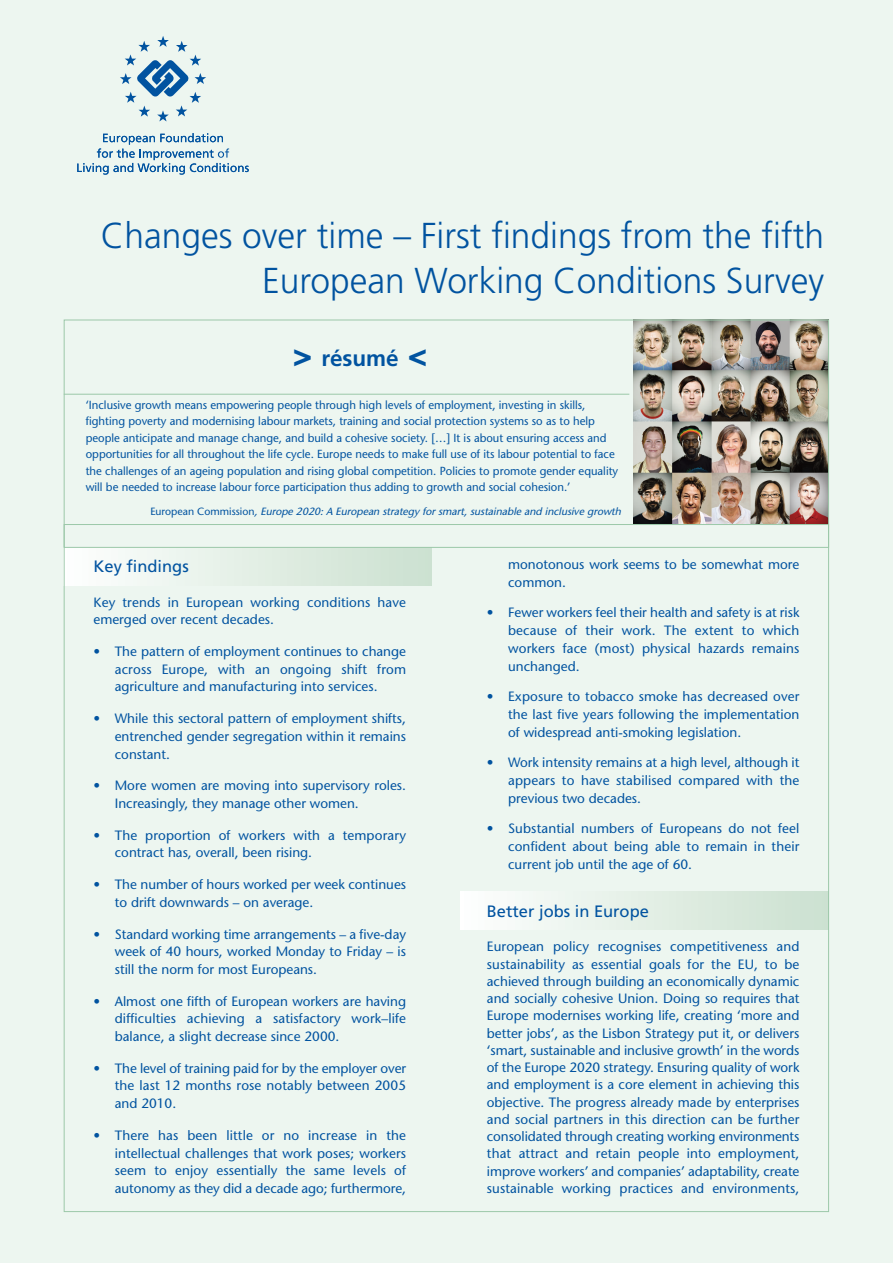
<style>
.page{position:relative;width:893px;height:1263px;background:#edf6f0}
.page>*{position:absolute;margin:0;border:0;box-sizing:border-box;transform-origin:0 0}
.t1{font:300 36px/45px "Frutiger";color:#0153a0;text-align:right}
.t2{font:700 22.5px "Frutiger";color:#0153a0}
.t3{font:16.5px "Frutiger";color:#0153a0}
.t4{font:13.5px/17.7px "Stone Sans";color:#0153a0;text-align:justify}
.t5{font:11.7px/16.5px "Stone Sans";color:#0153a0}
.t6{font:italic 10.5px "Stone Sans";color:#0153a0}
.s1{font-weight:900;font-size:32.55px}
.s2{font-style:normal}
</style>
<div class="page">
<div style="left:64px;top:547px;width:368px;height:38px;background:linear-gradient(to right,#fdfefe,#cbe0cf)"></div>
<div style="left:460px;top:891px;width:368px;height:38px;background:linear-gradient(to right,#fdfefe,#cbe0cf)"></div>
<svg style="left:120px;top:36px;width:86px;height:85px"></svg>
<svg style="left:77px;top:133px;width:172px;height:42px"></svg>
<hr style="left:64px;top:394px;width:565px;height:1px;background:#9cc8a9">
<div style="left:64px;top:524px;width:765px;height:24px;border:1px solid #9cc8a9"></div>
<img style="left:634px;top:322px;width:193px;height:202px">
<h1 class="t1" style="left:101px;top:216px;width:725px">Changes over time – First findings from the fifth<br>European Working Conditions Survey</h1>
<h2 class="t2" style="left:293px;top:349px;width:136px"><span class="s1">&gt;</span> résumé <span class="s1">&lt;</span></h2>
<p class="t5" style="left:86px;top:398px;width:534px">‘Inclusive growth means empowering people through high levels of employment, investing in skills, fighting poverty and modernising labour markets, training and social protection systems so as to help people anticipate and manage change, and build a cohesive society. […] It is about ensuring access and opportunities for all throughout the life cycle. Europe needs to make full use of its labour potential to face the challenges of an ageing population and rising global competition. Policies to promote gender equality will be needed to increase labour force participation thus adding to growth and social cohesion.’</p>
<p class="t6" style="left:150px;top:507px;width:474px"><span class="s2">E u r o p e a n C o m m i s s i o n</span> , Europe 2020: A European strategy for smart, sustainable and inclusive growth</p>
<p class="t3" style="left:94px;top:559px;width:97px">Key findings</p>
<p class="t4" style="left:94px;top:595px;width:314px;line-height:17.2px">Key trends in European working conditions have emerged over recent decades.</p>
<p class="t4" style="left:115px;top:644px;width:293px;text-indent:-21px">• The pattern of employment continues to change across Europe, with an ongoing shift from agriculture and manufacturing into services.</p>
<p class="t4" style="left:115px;top:711px;width:293px;text-indent:-21px">• While this sectoral pattern of employment shifts, entrenched gender segregation within it remains constant.</p>
<p class="t4" style="left:115px;top:778px;width:293px;text-indent:-21px">• More women are moving into supervisory roles.<br>Increasingly, they manage other women.</p>
<p class="t4" style="left:115px;top:827px;width:293px;text-indent:-21px">• The proportion of workers with a temporary contract has, overall, been rising.</p>
<p class="t4" style="left:115px;top:877px;width:293px;text-indent:-21px">• The number of hours worked per week continues to drift downwards – on average.</p>
<p class="t4" style="left:115px;top:926px;width:293px;text-indent:-21px">• Standard working time arrangements – a five-day week of 40 hours, worked Monday to Friday – is still the norm for most Europeans.</p>
<p class="t4" style="left:115px;top:993px;width:293px;text-indent:-21px">• Almost one fifth of European workers are having difficulties achieving a satisfactory work–life balance, a slight decrease since 2000.</p>
<p class="t4" style="left:115px;top:1061px;width:293px;text-indent:-21px">• The level of training paid for by the employer over the last 12 months rose notably between 2005 and 2010.</p>
<p class="t4" style="left:115px;top:1128px;width:293px;text-indent:-21px">• There has been little or no increase in the intellectual challenges that work poses; workers seem to enjoy essentially the same levels of autonomy as they did a decade ago; furthermore,</p>
<p class="t4" style="left:508px;top:557px;width:293px">monotonous work seems to be somewhat more common.</p>
<p class="t4" style="left:508px;top:605px;width:293px;text-indent:-21px">• Fewer workers feel their health and safety is at risk because of their work. The extent to which workers face (most) physical hazards remains unchanged.</p>
<p class="t4" style="left:508px;top:689px;width:293px;text-indent:-21px">• Exposure to tobacco smoke has decreased over the last five years following the implementation of widespread anti-smoking legislation.</p>
<p class="t4" style="left:508px;top:755px;width:293px;text-indent:-21px">• Work intensity remains at a high level, although it appears to have stabilised compared with the previous two decades.</p>
<p class="t4" style="left:508px;top:821px;width:293px;text-indent:-21px">• Substantial numbers of Europeans do not feel confident about being able to remain in their current job until the age of 60.</p>
<p class="t3" style="left:487px;top:905px;width:164px">Better jobs in Europe</p>
<p class="t4" style="left:487px;top:939px;width:314px;line-height:17.2px">European policy recognises competitiveness and sustainability as essential goals for the EU, to be achieved through building an economically dynamic and socially cohesive Union. Doing so requires that Europe modernises working life, creating ‘more and better jobs’, as the Lisbon Strategy put it, or delivers ‘smart, sustainable and inclusive growth’ in the words of the Europe 2020 strategy. Ensuring quality of work and employment is a core element in achieving this objective. The progress already made by enterprises and social partners in this direction can be further consolidated through creating working environments that attract and retain people into employment, improve workers’ and companies’ adaptability, create sustainable working practices and environments,</p>
</div>
